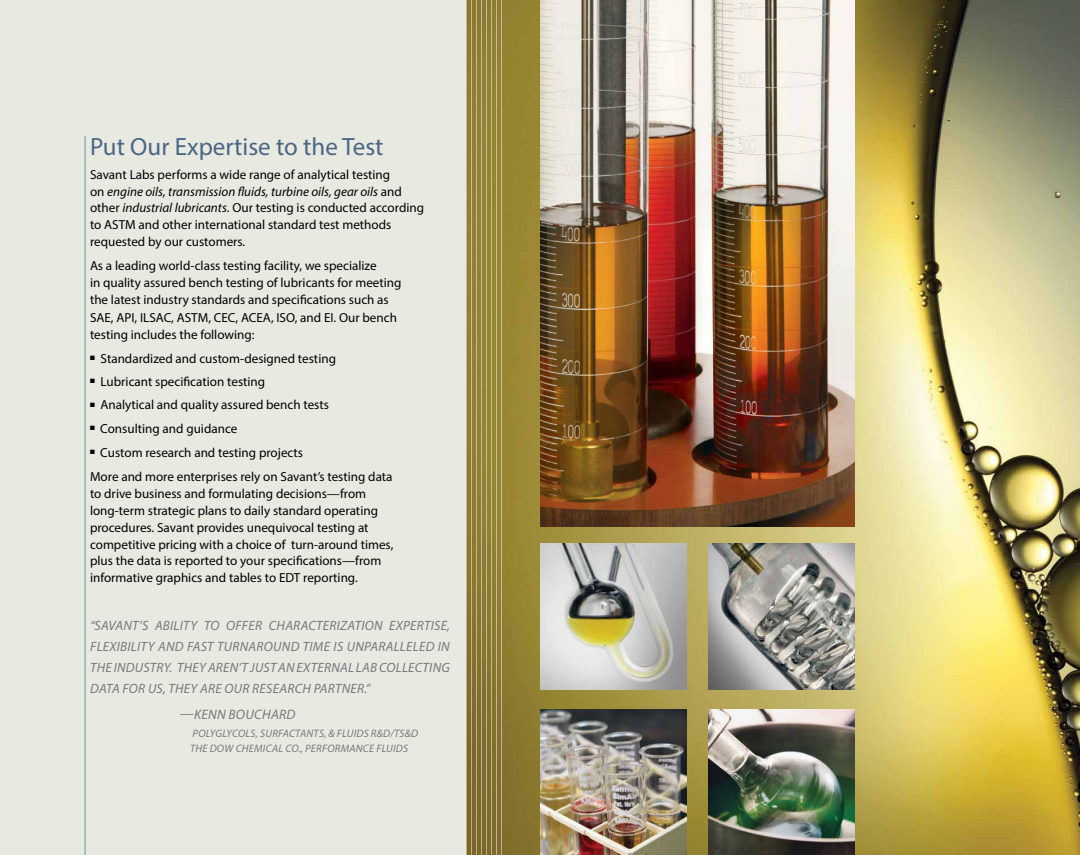
<style>
.page{position:relative;width:1080px;height:855px;background:#fff}
.page>*{position:absolute;margin:0;border:0;box-sizing:border-box;transform-origin:0 0}
.t1{font:25px "Myriad Pro";color:#496683}
.t2{font:italic 13.75px "Myriad Pro";letter-spacing:.02em;color:#77787b}
.t3{font:italic 13.5px/21.2px "Myriad Pro";letter-spacing:.02em;color:#77787b;text-align:justify}
.t4{font:13.12px/16.9px "Myriad Pro";color:#000}
.t5{font:italic 10.88px/15px "Myriad Pro";letter-spacing:.02em;color:#77787b}
.s1{font-style:italic}
</style>
<div class="page">
<div style="left:0;top:0;width:540px;height:855px;background:#e8eae2"></div>
<img style="left:467px;top:0;width:613px;height:855px">
<img style="left:540px;top:0;width:315px;height:526px">
<hr style="left:85px;top:136px;width:1px;height:719px;background:#6699ac">
<hr style="left:501px;top:0;width:1px;height:855px;background:#fff">
<hr style="left:496px;top:0;width:1px;height:855px;background:#fff">
<hr style="left:491px;top:0;width:1px;height:855px;background:#fff">
<hr style="left:486px;top:0;width:1px;height:855px;background:#fff">
<hr style="left:481px;top:0;width:1px;height:855px;background:#fff">
<hr style="left:476px;top:0;width:1px;height:855px;background:#fff">
<hr style="left:471px;top:0;width:1px;height:855px;background:#fff">
<hr style="left:466px;top:0;width:1px;height:855px;background:#fff">
<img style="left:540px;top:543px;width:146px;height:147px">
<img style="left:709px;top:543px;width:146px;height:147px">
<img style="left:540px;top:710px;width:146px;height:145px">
<img style="left:709px;top:710px;width:146px;height:145px">
<h1 class="t1" style="left:90px;top:131px;width:295px">Put Our Expertise to the Test</h1>
<p class="t4" style="left:90px;top:166px;width:336px">Savant Labs performs a wide range of analytical testing<br>on <span class="s1">engine oils, transmission fluids, turbine oils, gear oils</span> and other <span class="s1">industrial lubricants</span>. Our testing is conducted according to ASTM and other international standard test methods requested by our customers.</p>
<p class="t4" style="left:90px;top:257px;width:313px">As a leading world-class testing facility, we specialize<br>in quality assured bench testing of lubricants for meeting the latest industry standards and specifications such as SAE, API, ILSAC, ASTM, CEC, ACEA, ISO, and EI. Our bench testing includes the following:</p>
<p class="t4" style="left:90px;top:349px;width:248px">■ Standardized and custom-designed testing</p>
<p class="t4" style="left:90px;top:373px;width:177px">■ Lubricant specification testing</p>
<p class="t4" style="left:90px;top:396px;width:241px">■ Analytical and quality assured bench tests</p>
<p class="t4" style="left:90px;top:420px;width:149px">■ Consulting and guidance</p>
<p class="t4" style="left:90px;top:440px;width:304px;line-height:24.1px">■ Custom research and testing projects<br>More and more enterprises rely on Savant’s testing data</p>
<p class="t4" style="left:90px;top:485px;width:305px">to drive business and formulating decisions—from long-term strategic plans to daily standard operating procedures. Savant provides unequivocal testing at competitive pricing with a choice of turn-around times, plus the data is reported to your specifications—from informative graphics and tables to EDT reporting.</p>
<p class="t3" style="left:90px;top:614px;width:362px">“SAVANT’S ABILITY TO OFFER CHARACTERIZATION EXPERTISE, FLEXIBILITY AND FAST TURNAROUND TIME IS UNPARALLELED IN THE INDUSTRY. THEY AREN’T JUST AN EXTERNAL LAB COLLECTING DATA FOR US, THEY ARE OUR RESEARCH PARTNER.”</p>
<p class="t2" style="left:180px;top:706px;width:117px">—KENN BOUCHARD</p>
<p class="t5" style="left:190px;top:726px;width:230px">POLYGLYCOLS, SURFACTANTS, &amp; FLUIDS R&amp;D/TS&amp;D<br>THE DOW CHEMICAL CO., PERFORMANCE FLUIDS</p>
</div>
